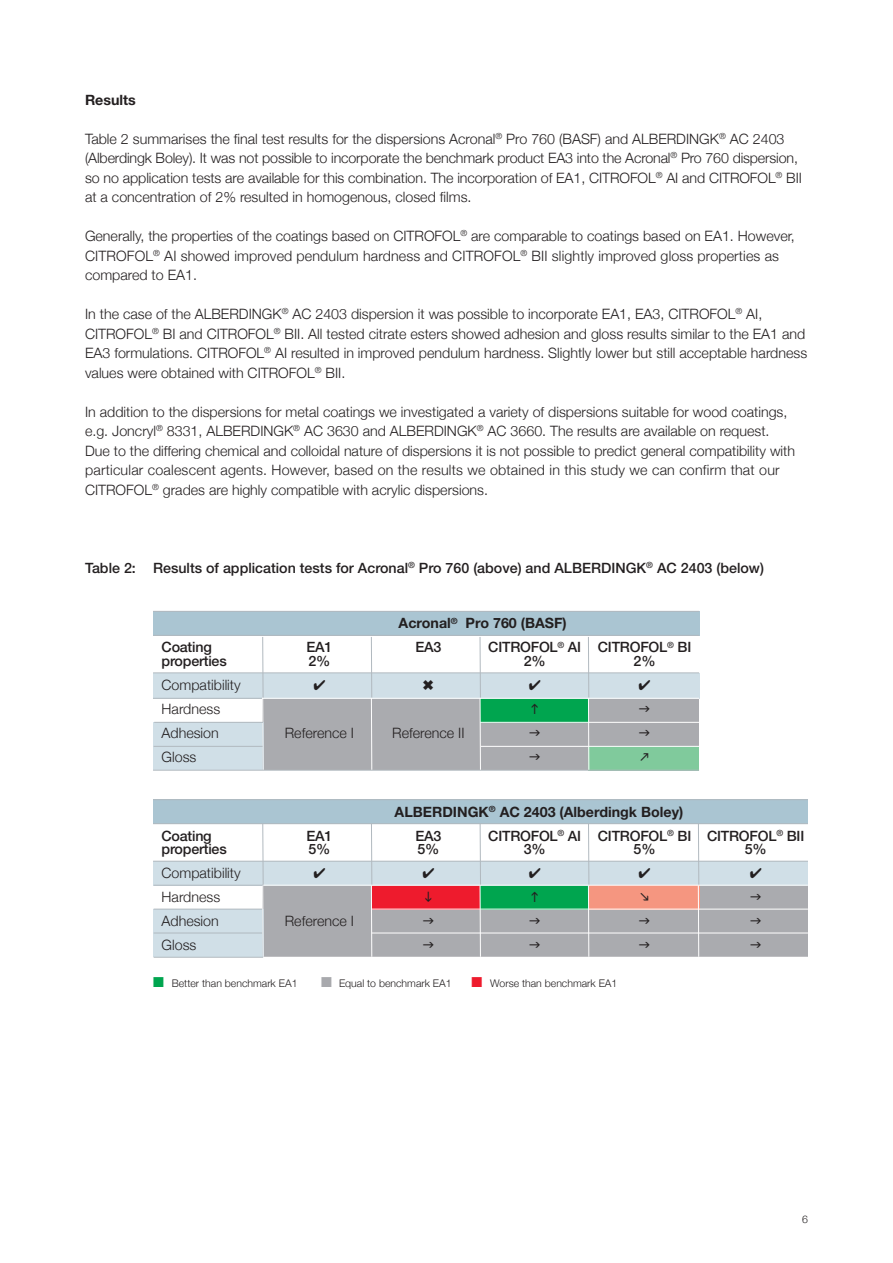
<style>
.page{position:relative;width:893px;height:1263px;background:#fff}
.page>*{position:absolute;margin:0;border:0;box-sizing:border-box;transform-origin:0 0}
.t1{font:300 14.25px/19.5px "Helvetica Neue";color:#231f20}
.t2{font:500 14.25px "Helvetica Neue";letter-spacing:-.015em;color:#231f20}
.t3{font:700 14.25px "Helvetica Neue";color:#231f20}
.t4{font:300 10.5px "Helvetica Neue";color:#231f20}
.s1{color:#00a54f}
.s2{color:#a8a9ad}
.s3{color:#ee1b2d}
</style>
<div class="page">
<div style="left:262px;top:885px;width:546px;height:72px;background:#aaabaf"></div>
<div style="left:153px;top:799px;width:655px;height:25px;background:#aac5d2"></div>
<div style="left:372px;top:885px;width:109px;height:24px;background:#ee1b2d"></div>
<div style="left:480px;top:885px;width:109px;height:24px;background:#00a54f"></div>
<div style="left:153px;top:861px;width:655px;height:24px;background:#d0dfe7"></div>
<div style="left:153px;top:909px;width:110px;height:48px;background:#d0dfe7"></div>
<div style="left:589px;top:885px;width:110px;height:24px;background:#f59680"></div>
<hr style="left:262px;top:824px;width:1px;height:61px;background:#b1b9bf">
<hr style="left:371px;top:824px;width:1px;height:61px;background:#b1b9bf">
<hr style="left:480px;top:824px;width:1px;height:61px;background:#b1b9bf">
<hr style="left:588px;top:824px;width:1px;height:61px;background:#b1b9bf">
<hr style="left:698px;top:824px;width:1px;height:61px;background:#b1b9bf">
<div style="left:262px;top:699px;width:437px;height:71px;background:#aaabaf"></div>
<div style="left:153px;top:611px;width:546px;height:24px;background:#aac5d2"></div>
<div style="left:480px;top:698px;width:109px;height:24px;background:#00a54f"></div>
<div style="left:153px;top:673px;width:546px;height:25px;background:#d0dfe7"></div>
<div style="left:153px;top:722px;width:110px;height:48px;background:#d0dfe7"></div>
<div style="left:588px;top:746px;width:111px;height:24px;background:#80ca9c"></div>
<hr style="left:153px;top:611px;width:546px;height:1px;background:#b1b9bf">
<hr style="left:153px;top:635px;width:546px;height:1px;background:#b1b9bf">
<hr style="left:153px;top:672px;width:546px;height:1px;background:#b1b9bf">
<hr style="left:262px;top:637px;width:1px;height:61px;background:#b1b9bf">
<hr style="left:371px;top:637px;width:1px;height:61px;background:#b1b9bf">
<hr style="left:480px;top:637px;width:1px;height:61px;background:#b1b9bf">
<hr style="left:588px;top:637px;width:1px;height:61px;background:#b1b9bf">
<hr style="left:262px;top:698px;width:1px;height:72px;background:#fff">
<hr style="left:371px;top:698px;width:1px;height:72px;background:#fff">
<hr style="left:480px;top:698px;width:1px;height:72px;background:#fff">
<hr style="left:588px;top:698px;width:1px;height:72px;background:#fff">
<hr style="left:480px;top:722px;width:219px;height:1px;background:#fff">
<hr style="left:481px;top:746px;width:219px;height:1px;background:#fff">
<hr style="left:153px;top:698px;width:109px;height:1px;background:#b1b9bf">
<hr style="left:154px;top:722px;width:109px;height:1px;background:#b1b9bf">
<hr style="left:154px;top:746px;width:109px;height:1px;background:#b1b9bf">
<hr style="left:153px;top:770px;width:546px;height:1px;background:#b1b9bf">
<hr style="left:262px;top:698px;width:437px;height:1px;background:#fff">
<hr style="left:263px;top:885px;width:545px;height:1px;background:#fff">
<hr style="left:372px;top:909px;width:436px;height:1px;background:#fff">
<hr style="left:372px;top:933px;width:436px;height:1px;background:#fff">
<hr style="left:154px;top:885px;width:109px;height:1px;background:#b1b9bf">
<hr style="left:154px;top:909px;width:109px;height:1px;background:#b1b9bf">
<hr style="left:154px;top:933px;width:109px;height:1px;background:#b1b9bf">
<hr style="left:154px;top:957px;width:109px;height:1px;background:#b1b9bf">
<hr style="left:262px;top:885px;width:1px;height:72px;background:#fff">
<hr style="left:371px;top:885px;width:1px;height:72px;background:#fff">
<hr style="left:480px;top:885px;width:1px;height:72px;background:#fff">
<hr style="left:588px;top:885px;width:1px;height:72px;background:#fff">
<hr style="left:698px;top:885px;width:1px;height:72px;background:#fff">
<hr style="left:153px;top:799px;width:655px;height:1px;background:#b1b9bf">
<hr style="left:153px;top:823px;width:655px;height:1px;background:#b1b9bf">
<hr style="left:153px;top:861px;width:655px;height:1px;background:#b1b9bf">
<p class="t3" style="left:85px;top:94px;width:52px">Results</p>
<p class="t1" style="left:85px;top:128px;width:718px">Table 2 summarises the final test results for the dispersions Acronal<sup>®</sup> Pro 760 (BASF) and ALBERDINGK<sup>®</sup> AC 2403 (Alberdingk Boley). It was not possible to incorporate the benchmark product EA3 into the Acronal<sup>®</sup> Pro 760 dispersion, so no application tests are available for this combination. The incorporation of EA1, CITROFOL<sup>®</sup> AI and CITROFOL<sup>®</sup> BII at a concentration of 2% resulted in homogenous, closed films.</p>
<p class="t1" style="left:85px;top:226px;width:711px">Generally, the properties of the coatings based on CITROFOL<sup>®</sup> are comparable to coatings based on EA1. However,<br>CITROFOL<sup>®</sup> AI showed improved pendulum hardness and CITROFOL<sup>®</sup> BII slightly improved gloss properties as compared to EA1.</p>
<p class="t1" style="left:85px;top:304px;width:724px">In the case of the ALBERDINGK<sup>®</sup> AC 2403 dispersion it was possible to incorporate EA1, EA3, CITROFOL<sup>®</sup> AI, CITROFOL<sup>®</sup> BI and CITROFOL<sup>®</sup> BII. All tested citrate esters showed adhesion and gloss results similar to the EA1 and EA3 formulations. CITROFOL<sup>®</sup> AI resulted in improved pendulum hardness. Slightly lower but still acceptable hardness values were obtained with CITROFOL<sup>®</sup> BII.</p>
<p class="t1" style="left:85px;top:401px;width:711px">In addition to the dispersions for metal coatings we investigated a variety of dispersions suitable for wood coatings, e.g. Joncryl<sup>®</sup> 8331, ALBERDINGK<sup>®</sup> AC 3630 and ALBERDINGK<sup>®</sup> AC 3660. The results are available on request.<br>Due to the differing chemical and colloidal nature of dispersions it is not possible to predict general compatibility with particular coalescent agents. However, based on the results we obtained in this study we can confirm that our CITROFOL<sup>®</sup> grades are highly compatible with acrylic dispersions.</p>
<p class="t2" style="left:85px;top:562px;width:680px">Table 2: Results of application tests for Acronal<sup>®</sup> Pro 760 (above) and ALBERDINGK<sup>®</sup> AC 2403 (below)</p>
<p class="t3" style="left:399px;top:618px;width:170px">Acronal<sup>®</sup> Pro 760 (BASF)</p>
<p class="t2" style="left:162px;top:642px;width:52px">Coating</p>
<p class="t2" style="left:306px;top:642px;width:27px">EA1</p>
<p class="t2" style="left:415px;top:642px;width:27px">EA3</p>
<p class="t2" style="left:488px;top:642px;width:205px">CITROFOL<sup>®</sup> AI CITROFOL<sup>®</sup> BI</p>
<p class="t2" style="left:162px;top:656px;width:67px">properties</p>
<p class="t2" style="left:308px;top:656px;width:23px">2%</p>
<p class="t2" style="left:524px;top:656px;width:23px">2%</p>
<p class="t2" style="left:634px;top:656px;width:23px">2%</p>
<p class="t1" style="left:162px;top:675px;width:81px">Compatibility</p>
<p class="t1" style="left:162px;top:696px;width:60px;line-height:24px">Hardness<br>Adhesion</p>
<p class="t1" style="left:285px;top:723px;width:71px">Reference I</p>
<p class="t1" style="left:392px;top:723px;width:74px">Reference II</p>
<p class="t1" style="left:162px;top:747px;width:36px">Gloss</p>
<p class="t3" style="left:395px;top:806px;width:290px">ALBERDINGK<sup>®</sup> AC 2403 (Alberdingk Boley)</p>
<p class="t2" style="left:162px;top:830px;width:52px">Coating</p>
<p class="t2" style="left:306px;top:830px;width:27px">EA1</p>
<p class="t2" style="left:415px;top:830px;width:27px">EA3</p>
<p class="t2" style="left:488px;top:830px;width:317px">CITROFOL<sup>®</sup> AI CITROFOL<sup>®</sup> BI CITROFOL<sup>®</sup> BII</p>
<p class="t2" style="left:162px;top:844px;width:67px">properties</p>
<p class="t2" style="left:308px;top:844px;width:23px">5%</p>
<p class="t2" style="left:417px;top:844px;width:23px">5%</p>
<p class="t2" style="left:524px;top:844px;width:23px">3%</p>
<p class="t2" style="left:634px;top:844px;width:23px">5%</p>
<p class="t2" style="left:745px;top:844px;width:23px">5%</p>
<p class="t1" style="left:162px;top:863px;width:81px">Compatibility</p>
<p class="t1" style="left:162px;top:885px;width:60px;line-height:24px">Hardness<br>Adhesion</p>
<p class="t1" style="left:285px;top:911px;width:71px">Reference I</p>
<p class="t1" style="left:162px;top:935px;width:36px">Gloss</p>
<p class="t4" style="left:153px;top:977px;width:146px"><span class="s1">■</span> Better than benchmark EA1</p>
<p class="t4" style="left:321px;top:977px;width:132px"><span class="s2">■</span> Equal to benchmark EA1</p>
<p class="t4" style="left:471px;top:977px;width:147px"><span class="s3">■</span> Worse than benchmark EA1</p>
<p class="t4" style="left:802px;top:1213px;width:7px">6</p>
</div>
